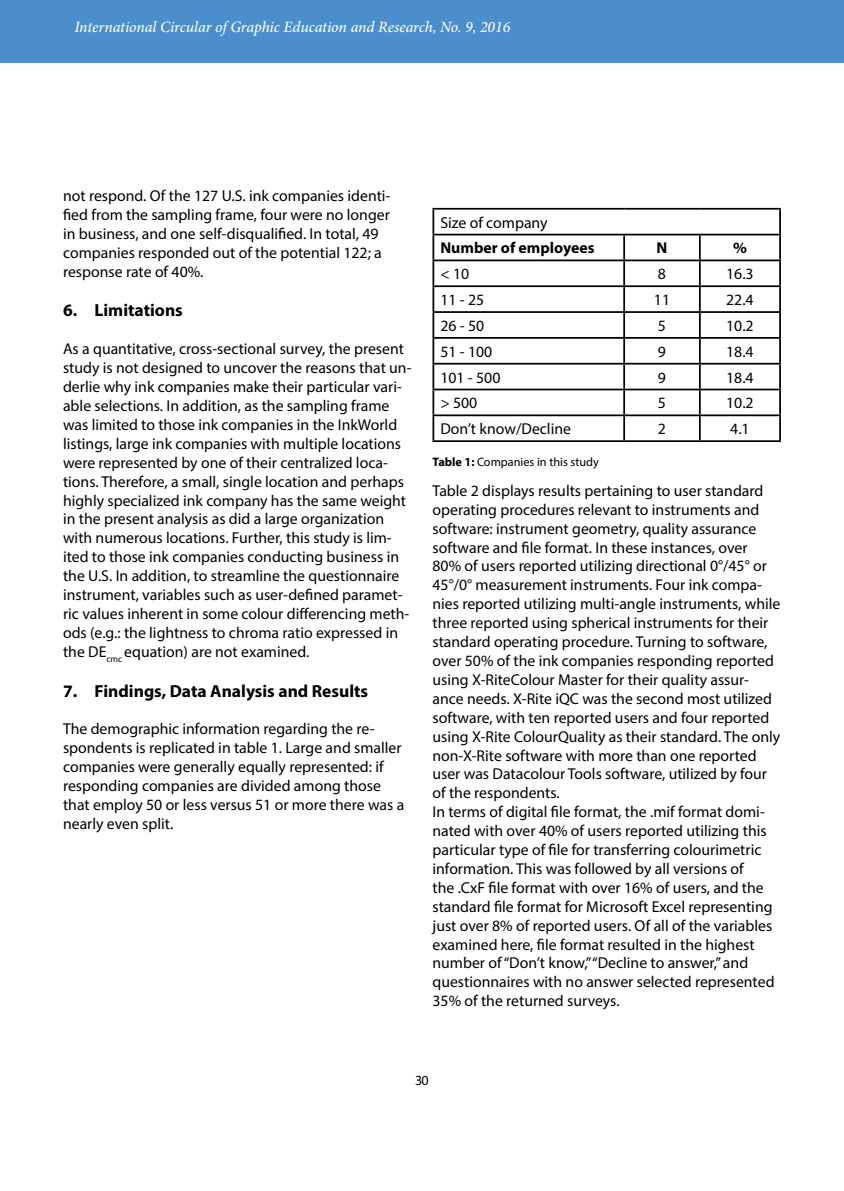
<style>
.page{position:relative;width:844px;height:1191px;background:#fff}
.page>*{position:absolute;margin:0;border:0;box-sizing:border-box;transform-origin:0 0}
.t1{font:700 17.5px "Myriad Pro";color:#000}
.t2{font:15.75px/18.9px "Myriad Pro";color:#000}
.t3{font:italic 500 15.75px "Minion Pro";letter-spacing:-.01em;color:#fff}
.t4{font:700 15.75px "Myriad Pro";color:#000}
.t5{font:14px "Myriad Pro";color:#000}
.t6{font:12.25px "Myriad Pro";color:#000}
.s1{font-weight:700}
</style>
<div class="page">
<div style="left:0;top:0;width:843px;height:63px;background:#4a8ecc"></div>
<hr style="left:432px;top:208px;width:192px;height:2px;background:#000">
<hr style="left:432px;top:210px;width:2px;height:24px;background:#000">
<hr style="left:624px;top:208px;width:75px;height:2px;background:#000">
<hr style="left:699px;top:208px;width:81px;height:2px;background:#000">
<hr style="left:432px;top:234px;width:192px;height:1px;background:#000">
<hr style="left:432px;top:235px;width:2px;height:24px;background:#000">
<hr style="left:624px;top:234px;width:75px;height:1px;background:#000">
<hr style="left:623px;top:235px;width:2px;height:24px;background:#000">
<hr style="left:699px;top:234px;width:81px;height:1px;background:#000">
<hr style="left:698px;top:235px;width:2px;height:24px;background:#000">
<hr style="left:432px;top:259px;width:192px;height:2px;background:#000">
<hr style="left:432px;top:261px;width:2px;height:24px;background:#000">
<hr style="left:624px;top:259px;width:75px;height:2px;background:#000">
<hr style="left:623px;top:261px;width:2px;height:24px;background:#000">
<hr style="left:699px;top:259px;width:81px;height:2px;background:#000">
<hr style="left:698px;top:261px;width:2px;height:24px;background:#000">
<hr style="left:432px;top:285px;width:192px;height:2px;background:#000">
<hr style="left:432px;top:287px;width:2px;height:24px;background:#000">
<hr style="left:624px;top:285px;width:75px;height:2px;background:#000">
<hr style="left:623px;top:287px;width:2px;height:24px;background:#000">
<hr style="left:699px;top:285px;width:81px;height:2px;background:#000">
<hr style="left:698px;top:287px;width:2px;height:24px;background:#000">
<hr style="left:432px;top:311px;width:192px;height:2px;background:#000">
<hr style="left:432px;top:313px;width:2px;height:24px;background:#000">
<hr style="left:624px;top:311px;width:75px;height:2px;background:#000">
<hr style="left:623px;top:313px;width:2px;height:24px;background:#000">
<hr style="left:699px;top:311px;width:81px;height:2px;background:#000">
<hr style="left:698px;top:313px;width:2px;height:24px;background:#000">
<hr style="left:432px;top:337px;width:192px;height:2px;background:#000">
<hr style="left:432px;top:339px;width:2px;height:24px;background:#000">
<hr style="left:624px;top:337px;width:75px;height:2px;background:#000">
<hr style="left:623px;top:339px;width:2px;height:24px;background:#000">
<hr style="left:699px;top:337px;width:81px;height:2px;background:#000">
<hr style="left:698px;top:339px;width:2px;height:24px;background:#000">
<hr style="left:432px;top:363px;width:192px;height:1px;background:#000">
<hr style="left:432px;top:364px;width:2px;height:25px;background:#000">
<hr style="left:624px;top:363px;width:75px;height:1px;background:#000">
<hr style="left:623px;top:364px;width:2px;height:25px;background:#000">
<hr style="left:699px;top:363px;width:81px;height:1px;background:#000">
<hr style="left:698px;top:364px;width:2px;height:25px;background:#000">
<hr style="left:432px;top:389px;width:192px;height:1px;background:#000">
<hr style="left:432px;top:390px;width:2px;height:24px;background:#000">
<hr style="left:624px;top:389px;width:75px;height:1px;background:#000">
<hr style="left:623px;top:390px;width:2px;height:24px;background:#000">
<hr style="left:699px;top:389px;width:81px;height:1px;background:#000">
<hr style="left:698px;top:390px;width:2px;height:24px;background:#000">
<hr style="left:432px;top:414px;width:192px;height:2px;background:#000">
<hr style="left:432px;top:416px;width:2px;height:24px;background:#000">
<hr style="left:624px;top:414px;width:75px;height:2px;background:#000">
<hr style="left:623px;top:416px;width:2px;height:24px;background:#000">
<hr style="left:699px;top:414px;width:81px;height:2px;background:#000">
<hr style="left:698px;top:416px;width:2px;height:24px;background:#000">
<svg style="left:779px;top:210px;width:1px;height:230px"></svg>
<hr style="left:432px;top:440px;width:192px;height:2px;background:#000">
<hr style="left:624px;top:440px;width:75px;height:2px;background:#000">
<hr style="left:699px;top:440px;width:81px;height:2px;background:#000">
<p class="t3" style="left:74px;top:16px;width:437px">International Circular of Graphic Education and Research, No. 9, 2016</p>
<p class="t2" style="left:63px;top:186px;width:329px">not respond. Of the 127 U.S. ink companies identi&shy;fied from the sampling frame, four were no longer in business, and one self-disqualified. In total, 49 companies responded out of the potential 122; a response rate of 40%.</p>
<p class="t1" style="left:63px;top:299px;width:121px">6. Limitations</p>
<p class="t2" style="left:63px;top:339px;width:350px">As a quantitative, cross-sectional survey, the present study is not designed to uncover the reasons that un&shy;derlie why ink companies make their particular vari&shy;able selections. In addition, as the sampling frame was limited to those ink companies in the InkWorld listings, large ink companies with multiple locations were represented by one of their centralized loca&shy;tions. Therefore, a small, single location and perhaps highly specialized ink company has the same weight in the present analysis as did a large organization with numerous locations. Further, this study is lim&shy;ited to those ink companies conducting business in the U.S. In addition, to streamline the questionnaire instrument, variables such as user-defined paramet&shy;ric values inherent in some colour differencing meth&shy;ods (e.g.: the lightness to chroma ratio expressed in the DE<sub>cmc</sub> equation) are not examined.</p>
<p class="t1" style="left:63px;top:679px;width:306px">7. Findings, Data Analysis and Results</p>
<p class="t2" style="left:63px;top:719px;width:343px">The demographic information regarding the re&shy;spondents is replicated in table 1. Large and smaller companies were generally equally represented: if responding companies are divided among those that employ 50 or less versus 51 or more there was a nearly even split.</p>
<p class="t2" style="left:440px;top:213px;width:109px">Size of company</p>
<p class="t4" style="left:440px;top:238px;width:156px">Number of employees</p>
<p class="t4" style="left:656px;top:238px;width:12px">N</p>
<p class="t4" style="left:732px;top:238px;width:15px">%</p>
<p class="t2" style="left:440px;top:264px;width:30px">&lt; 10</p>
<p class="t2" style="left:657px;top:264px;width:10px">8</p>
<p class="t2" style="left:726px;top:264px;width:29px">16.3</p>
<p class="t2" style="left:440px;top:290px;width:45px">11 - 25</p>
<p class="t2" style="left:653px;top:290px;width:18px">11</p>
<p class="t2" style="left:726px;top:290px;width:29px">22.4</p>
<p class="t2" style="left:440px;top:316px;width:45px">26 - 50</p>
<p class="t2" style="left:657px;top:316px;width:10px">5</p>
<p class="t2" style="left:726px;top:316px;width:29px">10.2</p>
<p class="t2" style="left:440px;top:342px;width:53px">51 - 100</p>
<p class="t2" style="left:657px;top:342px;width:10px">9</p>
<p class="t2" style="left:726px;top:342px;width:29px">18.4</p>
<p class="t2" style="left:440px;top:367px;width:61px">101 - 500</p>
<p class="t2" style="left:657px;top:367px;width:10px">9</p>
<p class="t2" style="left:726px;top:367px;width:29px">18.4</p>
<p class="t2" style="left:440px;top:393px;width:38px">&gt; 500</p>
<p class="t2" style="left:657px;top:393px;width:10px">5</p>
<p class="t2" style="left:726px;top:393px;width:29px">10.2</p>
<p class="t2" style="left:440px;top:419px;width:132px">Don’t know/Decline</p>
<p class="t2" style="left:657px;top:419px;width:10px">2</p>
<p class="t2" style="left:730px;top:419px;width:21px">4.1</p>
<p class="t6" style="left:432px;top:454px;width:168px"><span class="s1">Table 1:</span> Companies in this study</p>
<p class="t2" style="left:432px;top:481px;width:349px">Table 2 displays results pertaining to user standard operating procedures relevant to instruments and software: instrument geometry, quality assurance software and file format. In these instances, over<br>80% of users reported utilizing directional 0°/45° or 45°/0° measurement instruments. Four ink compa&shy;nies reported utilizing multi-angle instruments, while three reported using spherical instruments for their standard operating procedure. Turning to software, over 50% of the ink companies responding reported using X-RiteColour Master for their quality assur&shy;ance needs. X-Rite iQC was the second most utilized software, with ten reported users and four reported using X-Rite ColourQuality as their standard. The only non-X-Rite software with more than one reported user was Datacolour Tools software, utilized by four of the respondents.<br>In terms of digital file format, the .mif format domi&shy;nated with over 40% of users reported utilizing this particular type of file for transferring colourimetric information. This was followed by all versions of<br>the .CxF file format with over 16% of users, and the standard file format for Microsoft Excel representing just over 8% of reported users. Of all of the variables examined here, file format resulted in the highest number of “Don’t know,” “Decline to answer,” and questionnaires with no answer selected represented 35% of the returned surveys.</p>
<p class="t5" style="left:415px;top:1071px;width:15px">30</p>
</div>
